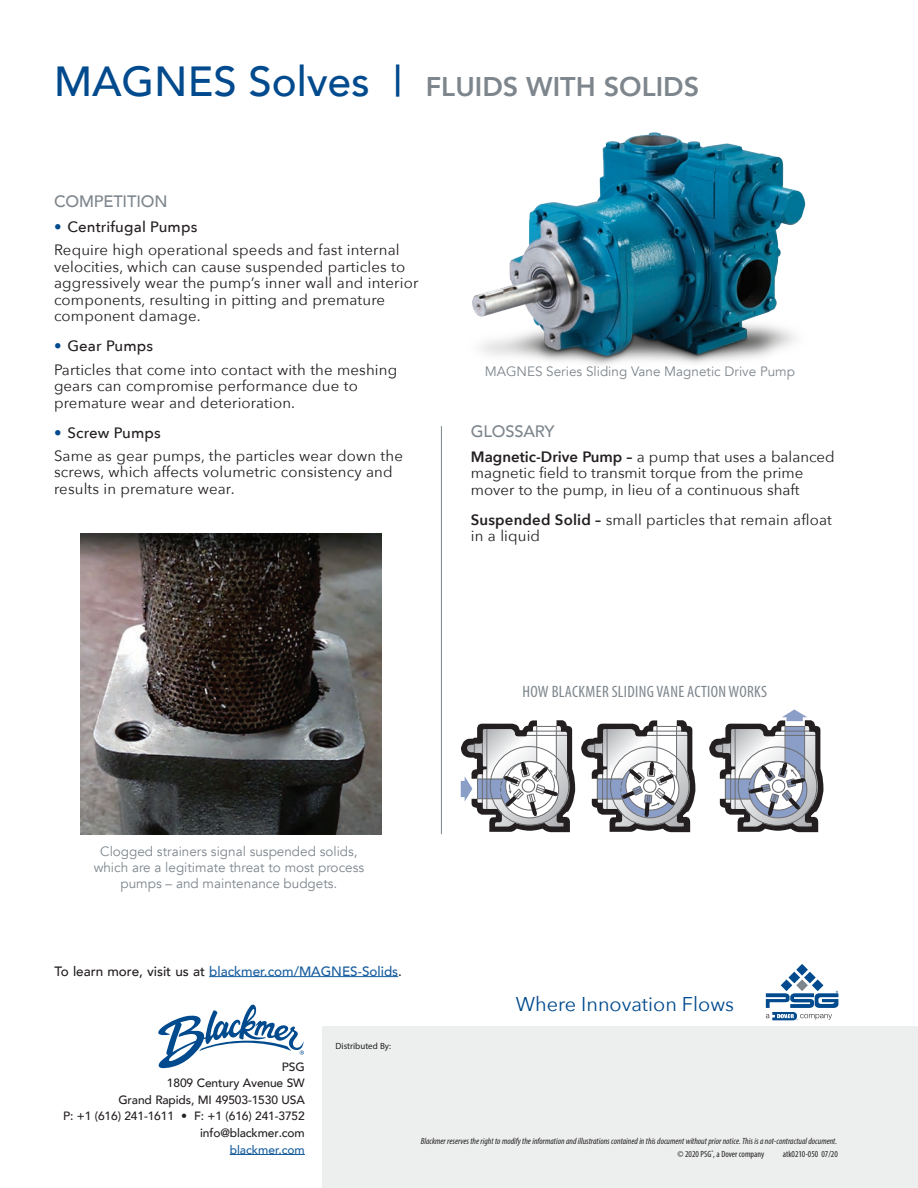
<style>
.page{position:relative;width:918px;height:1188px;background:#fff}
.page>*{position:absolute;margin:0;border:0;box-sizing:border-box;transform-origin:0 0}
.t1{font:800 27px "Avenir";color:#7e868d}
.t2{font:19.95px "Avenir Next";color:#004a8d}
.t3{font:condensed 16.5px "Myriad Pro";letter-spacing:.02em;color:#7e868d}
.t4{font:500 16.5px "Avenir";letter-spacing:-.01em;color:#7e868d}
.t5{font:15px/16.5px "Avenir Next";letter-spacing:.01em;color:#231f20}
.t6{font:13.5px/16.2px "Avenir";color:#7e868d;text-align:center}
.t7{font:500 13.5px "Avenir";color:#175d9e}
.t8{font:500 12px/16.5px "Avenir";letter-spacing:-.01em;color:#231f20;text-align:right}
.t9{font:500 12px "Avenir";color:#175d9e}
.t10{font:italic condensed 9px/13.2px "Myriad Pro";color:#231f20}
.t11{font:condensed 9px "Myriad Pro";color:#231f20}
.t12{font:9px "Myriad Pro";color:#231f20}
.s1{font-weight:500;font-size:42px;color:#004a8d}
.s2{font-weight:500;color:#004a8d}
.s3{font-weight:500}
.s4{font-weight:600}
.s5{color:#231f20}
.s6{font-style:normal}
</style>
<div class="page">
<hr style="left:441px;top:426px;width:1px;height:408px;background:#7e868d">
<svg style="left:709px;top:709px;width:114px;height:123px"></svg>
<svg style="left:581px;top:720px;width:114px;height:112px"></svg>
<svg style="left:461px;top:720px;width:114px;height:112px"></svg>
<img style="left:80px;top:533px;width:301px;height:301px">
<hr style="left:209px;top:976px;width:189px;height:1px;background:#175d9e">
<img style="left:472px;top:132px;width:334px;height:233px">
<div style="left:322px;top:1027px;width:596px;height:161px;background:#edefef"></div>
<svg style="left:766px;top:964px;width:72px;height:56px"></svg>
<svg style="left:158px;top:1004px;width:146px;height:64px"></svg>
<hr style="left:230px;top:1154px;width:75px;height:1px;background:#175d9e">
<h1 class="t1" style="left:54px;top:66px;width:647px"><span class="s1">MAGNES Solves |</span> FLUIDS WITH SOLIDS</h1>
<p class="t4" style="left:54px;top:187px;width:115px">COMPETITION</p>
<p class="t5" style="left:54px;top:215px;width:347px;line-height:23.2px"><span class="s2">•</span> <span class="s3">Centrifugal Pumps<br></span>Require high operational speeds and fast internal</p>
<p class="t5" style="left:54px;top:258px;width:366px">velocities, which can cause suspended particles to aggressively wear the pump’s inner wall and interior components, resulting in pitting and premature component damage.</p>
<p class="t5" style="left:54px;top:334px;width:345px;line-height:23.2px"><span class="s2">•</span> <span class="s3">Gear Pumps<br></span>Particles that come into contact with the meshing</p>
<p class="t5" style="left:54px;top:377px;width:305px">gears can compromise performance due to premature wear and deterioration.</p>
<p class="t5" style="left:54px;top:420px;width:351px;line-height:23.2px"><span class="s2">•</span> <span class="s3">Screw Pumps<br></span>Same as gear pumps, the particles wear down the</p>
<p class="t5" style="left:54px;top:463px;width:340px">screws, which affects volumetric consistency and results in premature wear.</p>
<p class="t6" style="left:485px;top:364px;width:312px">MAGNES Series Sliding Vane Magnetic Drive Pump</p>
<p class="t4" style="left:471px;top:417px;width:85px">GLOSSARY</p>
<p class="t5" style="left:471px;top:448px;width:365px"><span class="s4">Magnetic-Drive Pump –</span> a pump that uses a balanced magnetic field to transmit torque from the prime mover to the pump, in lieu of a continuous shaft</p>
<p class="t5" style="left:471px;top:511px;width:363px"><span class="s4">Suspended Solid –</span> small particles that remain afloat in a liquid</p>
<p class="t3" style="left:522px;top:682px;width:246px">HOW BLACKMER SLIDING VANE ACTION WORKS</p>
<p class="t6" style="left:94px;top:844px;width:272px">Clogged strainers signal suspended solids, which are a legitimate threat to most process pumps – and maintenance budgets.</p>
<p class="t7" style="left:55px;top:959px;width:349px"><span class="s5">To learn more, visit us at</span> blackmer.com/MAGNES-Solids<span class="s5">.</span></p>
<p class="t12" style="left:336px;top:1041px;width:57px">Distributed By:</p>
<h2 class="t2" style="left:516px;top:988px;width:220px">Where Innovation Flows</h2>
<p class="t8" style="left:63px;top:1058px;width:243px">PSG<br>1809 Century Avenue SW<br>Grand Rapids, MI 49503-1530 USA<br>P: +1 (616) 241-1611 • F: +1 (616) 241-3752 info@blackmer.com</p>
<p class="t9" style="left:230px;top:1139px;width:77px">blackmer.com</p>
<p class="t10" style="left:678px;top:1134px;width:161px;text-indent:-257px">Blackmer reserves the right to modify the information and illustrations contained in this document without prior notice. This is a not-contractual document. <span class="s6">© 2020 PSG</span><sup>®</sup><span class="s6">, a Dover company</span></p>
<p class="t11" style="left:783px;top:1148px;width:56px">atk0210-050 07/20</p>
</div>
